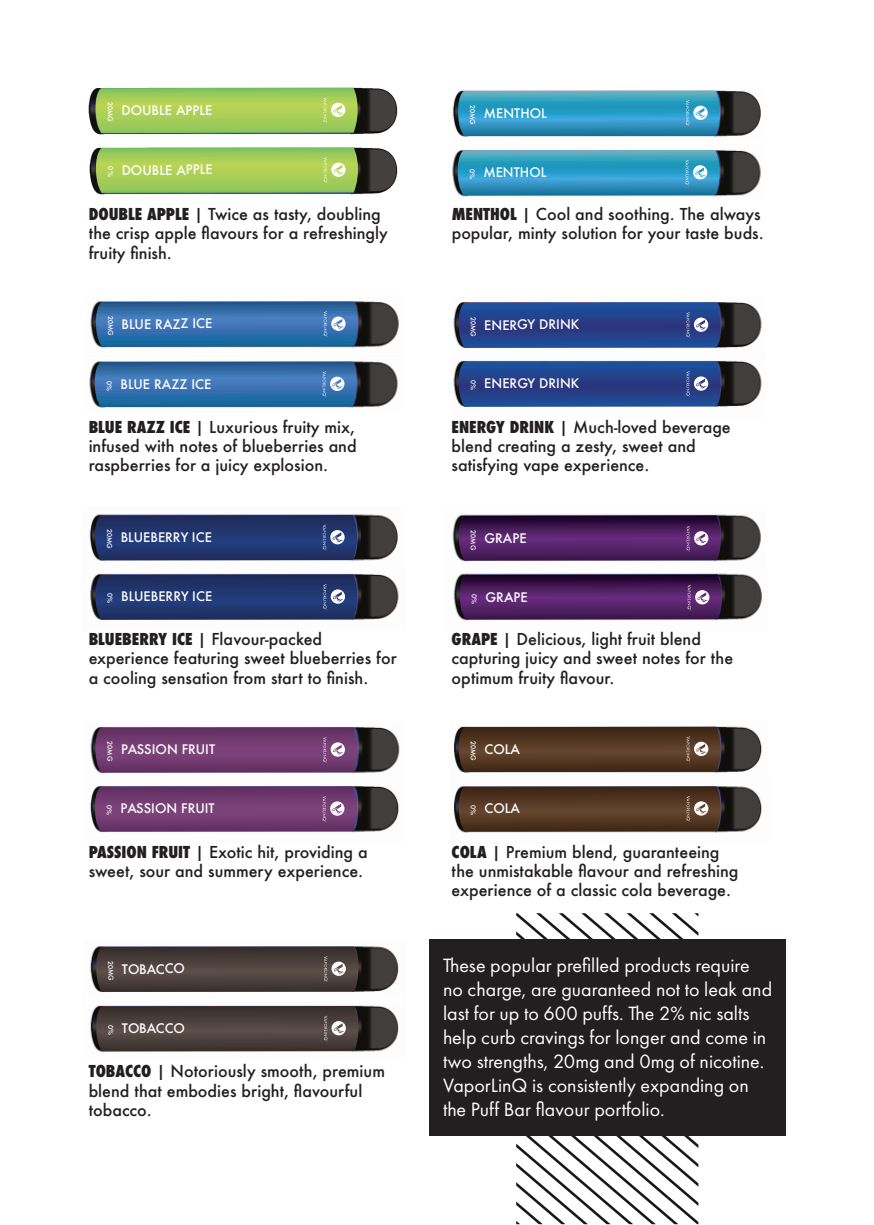
<style>
.page{position:relative;width:874px;height:1225px;background:#fff}
.page>*{position:absolute;margin:0;border:0;box-sizing:border-box;transform-origin:0 0}
.t1{font:20px/24px "Futura PT";color:#fff}
.t2{font:500 16px/19.2px "Futura";color:#231f20}
.t3{font:500 12.8px "Futura";letter-spacing:-.005em;color:#fff}
.t4{font:500 6.6px "Futura";letter-spacing:-.005em;color:#fff}
.s1{font-weight:800;font-stretch:condensed}
</style>
<div class="page">
<img style="left:88px;top:87px;width:310px;height:48px">
<svg style="left:95px;top:88px;width:263px;height:45px;background:#a0c95a"></svg>
<img style="left:89px;top:147px;width:309px;height:48px">
<svg style="left:96px;top:147px;width:262px;height:46px;background:#a1ca5c"></svg>
<img style="left:90px;top:301px;width:309px;height:47px">
<svg style="left:96px;top:301px;width:262px;height:46px;background:#356fa9"></svg>
<img style="left:89px;top:361px;width:309px;height:47px">
<svg style="left:95px;top:361px;width:262px;height:46px;background:#3670a9"></svg>
<img style="left:453px;top:302px;width:309px;height:47px">
<svg style="left:458px;top:302px;width:262px;height:46px;background:#28478e"></svg>
<img style="left:453px;top:360px;width:309px;height:47px">
<svg style="left:458px;top:361px;width:262px;height:46px;background:#28478e"></svg>
<img style="left:89px;top:514px;width:309px;height:47px">
<svg style="left:95px;top:515px;width:262px;height:45px;background:#24376d"></svg>
<img style="left:90px;top:573px;width:309px;height:47px">
<svg style="left:95px;top:574px;width:262px;height:46px;background:#26386e"></svg>
<img style="left:452px;top:514px;width:309px;height:48px">
<svg style="left:458px;top:515px;width:262px;height:46px;background:#4b215d"></svg>
<img style="left:453px;top:573px;width:309px;height:48px">
<svg style="left:459px;top:574px;width:262px;height:45px;background:#4a1f5c"></svg>
<img style="left:90px;top:727px;width:310px;height:47px">
<svg style="left:95px;top:727px;width:262px;height:45px;background:#703c70"></svg>
<img style="left:90px;top:786px;width:309px;height:47px">
<svg style="left:95px;top:786px;width:262px;height:45px;background:#713c70"></svg>
<img style="left:90px;top:946px;width:309px;height:46px">
<svg style="left:96px;top:946px;width:262px;height:46px;background:#4b413e"></svg>
<img style="left:90px;top:1005px;width:309px;height:47px">
<svg style="left:96px;top:1006px;width:262px;height:45px;background:#4a3f3c"></svg>
<img style="left:452px;top:90px;width:309px;height:47px">
<svg style="left:457px;top:91px;width:263px;height:45px;background:#3399be"></svg>
<img style="left:452px;top:150px;width:309px;height:47px">
<svg style="left:457px;top:150px;width:262px;height:45px;background:#3499bf"></svg>
<svg style="left:516px;top:913px;width:182px;height:311px"></svg>
<img style="left:453px;top:726px;width:309px;height:47px">
<svg style="left:458px;top:726px;width:262px;height:46px;background:#553a28"></svg>
<img style="left:453px;top:786px;width:309px;height:47px">
<svg style="left:458px;top:786px;width:262px;height:45px;background:#533825"></svg>
<div style="left:429px;top:940px;width:356px;height:196px;background:#231f20"></div>
<p class="t4" style="left:115px;top:102px;width:21px;rotate:90deg">20MG</p>
<p class="t3" style="left:121px;top:101px;width:93px">DOUBLE APPLE</p>
<p class="t4" style="left:477px;top:105px;width:21px;rotate:90deg">20MG</p>
<p class="t3" style="left:483px;top:104px;width:65px">MENTHOL</p>
<p class="t4" style="left:115px;top:166px;width:12px;rotate:90deg">0%</p>
<p class="t3" style="left:122px;top:161px;width:93px">DOUBLE APPLE</p>
<p class="t4" style="left:476px;top:169px;width:12px;rotate:90deg">0%</p>
<p class="t3" style="left:483px;top:164px;width:65px">MENTHOL</p>
<p class="t2" style="left:89px;top:204px;width:301px"><span class="s1">DOUBLE APPLE</span> | Twice as tasty, doubling the crisp apple flavours for a refreshingly fruity finish.</p>
<p class="t2" style="left:451px;top:204px;width:313px"><span class="s1">MENTHOL</span> | Cool and soothing. The always popular, minty solution for your taste buds.</p>
<p class="t4" style="left:115px;top:315px;width:21px;rotate:90deg">20MG</p>
<p class="t3" style="left:122px;top:315px;width:92px">BLUE RAZZ ICE</p>
<p class="t4" style="left:477px;top:316px;width:21px;rotate:90deg">20MG</p>
<p class="t3" style="left:484px;top:316px;width:97px">ENERGY DRINK</p>
<p class="t4" style="left:114px;top:380px;width:12px;rotate:90deg">0%</p>
<p class="t3" style="left:120px;top:375px;width:92px">BLUE RAZZ ICE</p>
<p class="t4" style="left:477px;top:380px;width:12px;rotate:90deg">0%</p>
<p class="t3" style="left:484px;top:375px;width:97px">ENERGY DRINK</p>
<p class="t2" style="left:89px;top:417px;width:269px;text-align:justify"><span class="s1">BLUE RAZZ ICE</span> | Luxurious fruity mix, infused with notes of blueberries and raspberries for a juicy explosion.</p>
<p class="t2" style="left:451px;top:417px;width:280px"><span class="s1">ENERGY DRINK</span> | Much-loved beverage blend creating a zesty, sweet and satisfying vape experience.</p>
<p class="t4" style="left:114px;top:529px;width:21px;rotate:90deg">20MG</p>
<p class="t3" style="left:121px;top:528px;width:93px">BLUEBERRY ICE</p>
<p class="t4" style="left:477px;top:530px;width:21px;rotate:90deg">20MG</p>
<p class="t3" style="left:484px;top:529px;width:44px">GRAPE</p>
<p class="t4" style="left:114px;top:593px;width:12px;rotate:90deg">0%</p>
<p class="t3" style="left:121px;top:588px;width:93px">BLUEBERRY ICE</p>
<p class="t4" style="left:478px;top:594px;width:12px;rotate:90deg">0%</p>
<p class="t3" style="left:485px;top:588px;width:44px">GRAPE</p>
<p class="t2" style="left:89px;top:629px;width:309px"><span class="s1">BLUEBERRY ICE</span> | Flavour-packed experience featuring sweet blueberries for a cooling sensation from start to finish.</p>
<p class="t2" style="left:451px;top:629px;width:283px"><span class="s1">GRAPE</span> | Delicious, light fruit blend capturing juicy and sweet notes for the optimum fruity flavour.</p>
<p class="t4" style="left:114px;top:741px;width:21px;rotate:90deg">20MG</p>
<p class="t3" style="left:121px;top:741px;width:96px">PASSION FRUIT</p>
<p class="t4" style="left:477px;top:740px;width:21px;rotate:90deg">20MG</p>
<p class="t3" style="left:484px;top:740px;width:37px">COLA</p>
<p class="t4" style="left:114px;top:805px;width:12px;rotate:90deg">0%</p>
<p class="t3" style="left:120px;top:800px;width:96px">PASSION FRUIT</p>
<p class="t4" style="left:477px;top:805px;width:12px;rotate:90deg">0%</p>
<p class="t3" style="left:484px;top:800px;width:37px">COLA</p>
<p class="t2" style="left:89px;top:842px;width:280px"><span class="s1">PASSION FRUIT</span> | Exotic hit, providing a sweet, sour and summery experience.</p>
<p class="t2" style="left:451px;top:842px;width:288px"><span class="s1">COLA</span> | Premium blend, guaranteeing the unmistakable flavour and refreshing experience of a classic cola beverage.</p>
<p class="t4" style="left:115px;top:960px;width:21px;rotate:90deg">20MG</p>
<p class="t3" style="left:122px;top:960px;width:65px">TOBACCO</p>
<p class="t4" style="left:115px;top:1025px;width:12px;rotate:90deg">0%</p>
<p class="t3" style="left:122px;top:1019px;width:65px">TOBACCO</p>
<p class="t2" style="left:89px;top:1061px;width:298px"><span class="s1">TOBACCO</span> | Notoriously smooth, premium blend that embodies bright, flavourful tobacco.</p>
<p class="t1" style="left:443px;top:952px;width:330px">These popular prefilled products require no charge, are guaranteed not to leak and last for up to 600 puffs. The 2% nic salts help curb cravings for longer and come in two strengths, 20mg and 0mg of nicotine.<br>VaporLinQ is consistently expanding on the Puff Bar flavour portfolio.</p>
</div>
